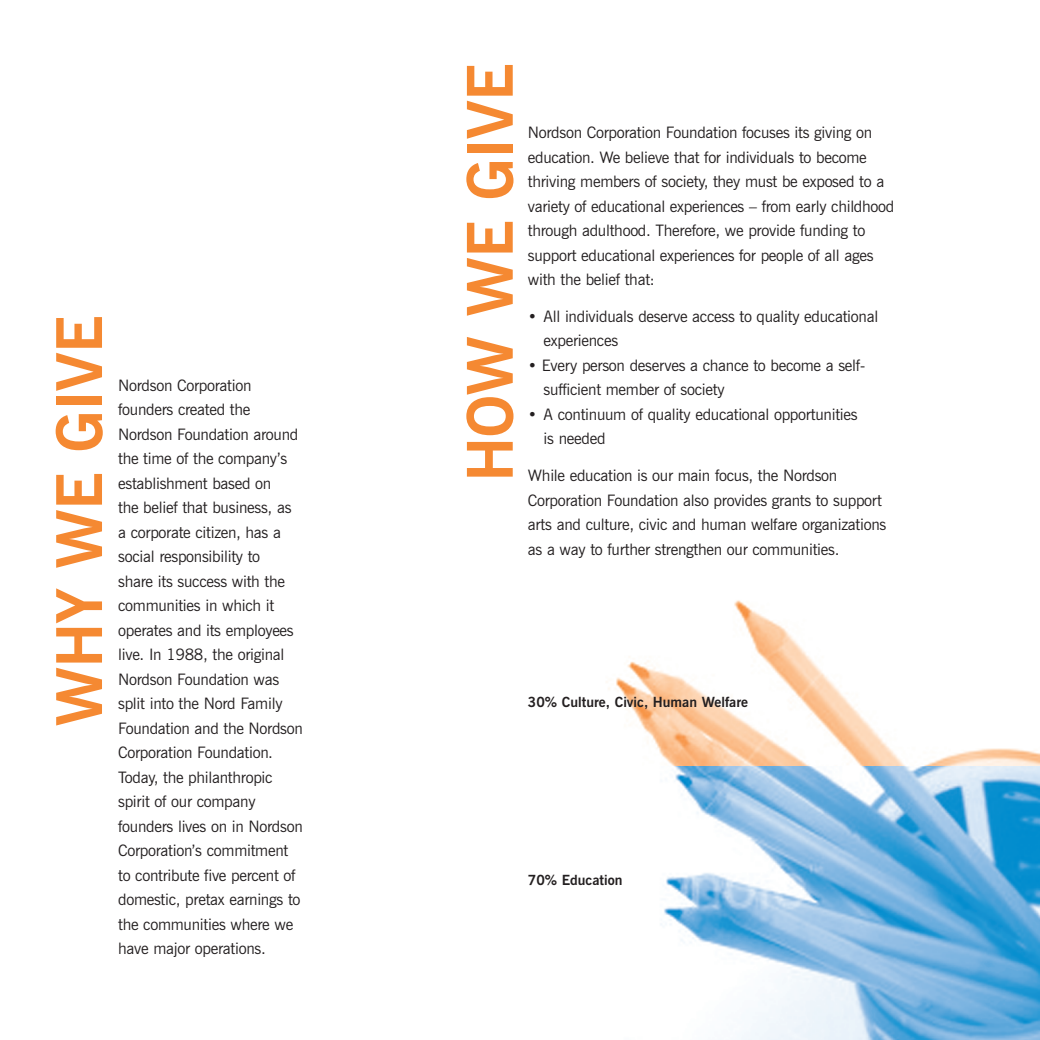
<style>
.page{position:relative;width:1040px;height:1040px;background:#fff}
.page>*{position:absolute;margin:0;border:0;box-sizing:border-box;transform-origin:0 0}
.t1{font:700 63px "News Gothic BT";letter-spacing:-.01em;color:#f58932}
.t2{font:15.75px/24.5px "News Gothic BT";letter-spacing:-.02em;color:#231f20}
.t3{font:700 14px "News Gothic BT";color:#231f20}
</style>
<div class="page">
<img style="left:608px;top:600px;width:432px;height:440px">
<h1 class="t1" style="left:43px;top:726px;width:413px;rotate:-90deg">WHY WE GIVE</h1>
<p class="t2" style="left:118px;top:373px;width:186px">Nordson Corporation founders created the<br>Nordson Foundation around the time of the company’s establishment based on<br>the belief that business, as a corporate citizen, has a social responsibility to<br>share its success with the communities in which it operates and its employees live. In 1988, the original<br>Nordson Foundation was split into the Nord Family<br>Foundation and the Nordson<br>Corporation Foundation.<br>Today, the philanthropic spirit of our company founders lives on in Nordson<br>Corporation’s commitment to contribute five percent of domestic, pretax earnings to the communities where we have major operations.</p>
<h1 class="t1" style="left:454px;top:482px;width:420px;rotate:-90deg">HOW WE GIVE</h1>
<p class="t2" style="left:528px;top:120px;width:368px">Nordson Corporation Foundation focuses its giving on education. We believe that for individuals to become thriving members of society, they must be exposed to a variety of educational experiences – from early childhood through adulthood. Therefore, we provide funding to support educational experiences for people of all ages with the belief that:</p>
<p class="t2" style="left:543px;top:304px;width:336px;text-indent:-16px">• All individuals deserve access to quality educational experiences</p>
<p class="t2" style="left:543px;top:353px;width:323px;text-indent:-16px">• Every person deserves a chance to become a self&shy;sufficient member of society</p>
<p class="t2" style="left:543px;top:402px;width:315px;text-indent:-16px">• A continuum of quality educational opportunities is needed</p>
<p class="t2" style="left:528px;top:463px;width:360px">While education is our main focus, the Nordson Corporation Foundation also provides grants to support arts and culture, civic and human welfare organizations as a way to further strengthen our communities.</p>
<p class="t3" style="left:528px;top:694px;width:222px">30% Culture, Civic, Human Welfare</p>
<p class="t3" style="left:528px;top:872px;width:96px">70% Education</p>
</div>
